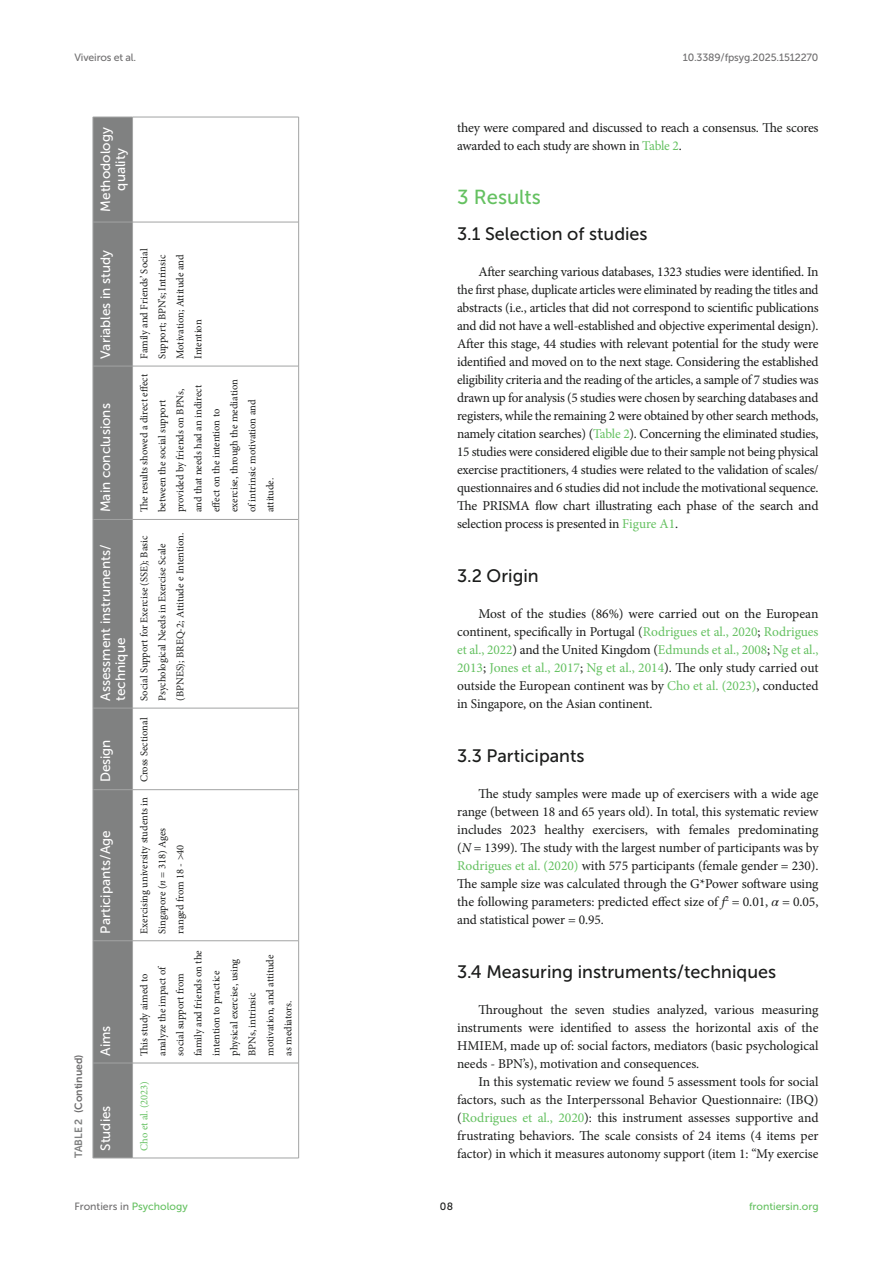
<style>
.page{position:relative;width:893px;height:1263px;background:#fff}
.page>*{position:absolute;margin:0;border:0;box-sizing:border-box;transform-origin:0 0}
.HEAD_1{font:20.25px "Museo Sans 500";color:#65c161}
.HEAD_2{font:18px "Museo Sans 500";color:#1b1c1b}
.HEAD_2_after_HEAD_1{font:18px "Museo Sans 500";color:#1b1c1b}
.TEXT{font:13.5px/18px "Minion Pro";letter-spacing:-.01em;color:#1b1c1b;text-align:justify}
.TB_CH{font:13.5px/15px "Museo Sans 500";color:#fff}
.TB_TX{font:10.5px/18px "Minion Pro";color:#1b1c1b}
.t1{font:10.5px "Museo Sans 500";letter-spacing:-.015em;color:#706f70}
.t2{font:10.5px "Museo Sans 500";color:#65c161}
.TB_TX-2{font:10.5px "Minion Pro";color:#65c161}
.TT_NO_RULE{font:10.5px "Museo Sans 700";color:#706f70}
.TT_NO_RULE-2{font:10.5px "Museo Sans 700";color:#7e7f7f}
.t3{font:10.5px "Museo Sans 500";color:#1b1c1b}
.s1{font-style:italic}
.s2{color:#65c161}
.s3{font-family:"STIX General";font-style:italic}
</style>
<div class="page">
<div style="left:94px;top:118px;width:38px;height:1040px;background:#808181"></div>
<hr style="left:298px;top:222px;width:1px;height:144px;background:#a2a3a3">
<hr style="left:133px;top:366px;width:165px;height:1px;background:#a2a3a3">
<hr style="left:298px;top:366px;width:1px;height:153px;background:#a2a3a3">
<hr style="left:133px;top:519px;width:165px;height:1px;background:#a2a3a3">
<hr style="left:298px;top:519px;width:1px;height:189px;background:#a2a3a3">
<hr style="left:133px;top:708px;width:165px;height:1px;background:#a2a3a3">
<hr style="left:298px;top:708px;width:1px;height:82px;background:#a2a3a3">
<hr style="left:133px;top:789px;width:165px;height:1px;background:#a2a3a3">
<hr style="left:298px;top:790px;width:1px;height:151px;background:#a2a3a3">
<hr style="left:133px;top:940px;width:165px;height:1px;background:#a2a3a3">
<hr style="left:298px;top:941px;width:1px;height:122px;background:#a2a3a3">
<hr style="left:133px;top:222px;width:165px;height:1px;background:#a2a3a3">
<hr style="left:133px;top:117px;width:165px;height:1px;background:#a2a3a3">
<hr style="left:298px;top:117px;width:1px;height:105px;background:#a2a3a3">
<hr style="left:133px;top:1158px;width:165px;height:1px;background:#a2a3a3">
<hr style="left:133px;top:1063px;width:165px;height:1px;background:#a2a3a3">
<hr style="left:298px;top:1063px;width:1px;height:95px;background:#a2a3a3">
<hr style="left:93px;top:941px;width:1px;height:122px;background:#a2a3a3">
<hr style="left:132px;top:941px;width:1px;height:122px;background:#a2a3a3">
<hr style="left:93px;top:790px;width:1px;height:151px;background:#a2a3a3">
<hr style="left:93px;top:940px;width:39px;height:1px;background:#a2a3a3">
<hr style="left:132px;top:790px;width:1px;height:151px;background:#a2a3a3">
<hr style="left:93px;top:708px;width:1px;height:82px;background:#a2a3a3">
<hr style="left:93px;top:789px;width:39px;height:1px;background:#a2a3a3">
<hr style="left:132px;top:708px;width:1px;height:82px;background:#a2a3a3">
<hr style="left:93px;top:519px;width:1px;height:189px;background:#a2a3a3">
<hr style="left:93px;top:708px;width:39px;height:1px;background:#a2a3a3">
<hr style="left:132px;top:519px;width:1px;height:189px;background:#a2a3a3">
<hr style="left:93px;top:366px;width:1px;height:153px;background:#a2a3a3">
<hr style="left:93px;top:519px;width:39px;height:1px;background:#a2a3a3">
<hr style="left:132px;top:366px;width:1px;height:153px;background:#a2a3a3">
<hr style="left:93px;top:222px;width:1px;height:144px;background:#a2a3a3">
<hr style="left:93px;top:366px;width:39px;height:1px;background:#a2a3a3">
<hr style="left:132px;top:222px;width:1px;height:144px;background:#a2a3a3">
<hr style="left:93px;top:117px;width:1px;height:105px;background:#a2a3a3">
<hr style="left:93px;top:222px;width:39px;height:1px;background:#a2a3a3">
<hr style="left:93px;top:117px;width:39px;height:1px;background:#a2a3a3">
<hr style="left:132px;top:117px;width:1px;height:105px;background:#a2a3a3">
<hr style="left:93px;top:1063px;width:1px;height:95px;background:#a2a3a3">
<hr style="left:93px;top:1158px;width:39px;height:1px;background:#a2a3a3">
<hr style="left:93px;top:1063px;width:39px;height:1px;background:#a2a3a3">
<hr style="left:132px;top:1063px;width:1px;height:95px;background:#a2a3a3">
<p class="t1" style="left:74px;top:51px;width:63px">Viveiros et al.</p>
<p class="t1" style="left:683px;top:51px;width:137px">10.3389/fpsyg.2025.1512270</p>
<p class="TT_NO_RULE" style="left:73px;top:1113px;width:60px;rotate:-90deg">(Continued)</p>
<p class="TT_NO_RULE-2" style="left:73px;top:1158px;width:41px;rotate:-90deg">TABLE 2</p>
<p class="TB_CH" style="left:98px;top:212px;width:86px;text-align:center;rotate:-90deg">Methodology quality</p>
<p class="TB_CH" style="left:98px;top:359px;width:110px;rotate:-90deg">Variables in study</p>
<p class="TB_CH" style="left:98px;top:512px;width:110px;rotate:-90deg">Main conclusions</p>
<p class="TB_CH" style="left:98px;top:701px;width:158px;rotate:-90deg">Assessment instruments/ technique</p>
<p class="TB_CH" style="left:98px;top:782px;width:45px;rotate:-90deg">Design</p>
<p class="TB_CH" style="left:98px;top:933px;width:105px;rotate:-90deg">Participants/Age</p>
<p class="TB_CH" style="left:98px;top:1056px;width:32px;rotate:-90deg">Aims</p>
<p class="TB_CH" style="left:98px;top:1151px;width:47px;rotate:-90deg">Studies</p>
<p class="TB_TX" style="left:135px;top:359px;width:112px;rotate:-90deg">Family and Friends’ Social<br>Support; BPN’s; Intrinsic<br>Motivation; Attitude and<br>Intention</p>
<p class="TB_TX" style="left:135px;top:512px;width:139px;rotate:-90deg">The results showed a direct effect between the social support provided by friends on BPNs, and that needs had an indirect effect on the intention to exercise, through the mediation of intrinsic motivation and attitude.</p>
<p class="TB_TX" style="left:135px;top:701px;width:170px;rotate:-90deg">Social Support for Exercise (SSE); Basic<br>Psychological Needs in Exercise Scale (BPNES); BREQ-2; Attitude e Intention.</p>
<p class="TB_TX" style="left:135px;top:782px;width:66px;rotate:-90deg">Cross Sectional</p>
<p class="TB_TX" style="left:135px;top:933px;width:138px;rotate:-90deg">Exercising university students in<br>Singapore (<span class="s1">n</span> = 318) Ages ranged from 18 - &gt;40</p>
<p class="TB_TX" style="left:135px;top:1056px;width:107px;rotate:-90deg">This study aimed to analyze the impact of social support from family and friends on the intention to practice physical exercise, using<br>BPNs, intrinsic motivation, and attitude as mediators.</p>
<p class="TB_TX-2" style="left:137px;top:1151px;width:71px;rotate:-90deg">Cho et al. (2023)</p>
<p class="TEXT" style="left:457px;top:119px;width:363px">they were compared and discussed to reach a consensus. The scores awarded to each study are shown in <span class="s2">Table 2</span>.</p>
<p class="HEAD_1" style="left:457px;top:186px;width:85px">3 Results</p>
<p class="HEAD_2_after_HEAD_1" style="left:457px;top:224px;width:192px">3.1 Selection of studies</p>
<p class="TEXT" style="left:457px;top:263px;width:363px;text-indent:21px">After searching various databases, 1323 studies were identified. In the first phase, duplicate articles were eliminated by reading the titles and abstracts (i.e., articles that did not correspond to scientific publications and did not have a well-established and objective experimental design).<br>After this stage, 44 studies with relevant potential for the study were identified and moved on to the next stage. Considering the established eligibility criteria and the reading of the articles, a sample of 7 studies was drawn up for analysis (5 studies were chosen by searching databases and registers, while the remaining 2 were obtained by other search methods, namely citation searches) (<span class="s2">Table 2</span>). Concerning the eliminated studies, 15 studies were considered eligible due to their sample not being physical exercise practitioners, 4 studies were related to the validation of scales/ questionnaires and 6 studies did not include the motivational sequence.<br>The PRISMA flow chart illustrating each phase of the search and selection process is presented in <span class="s2">Figure A1</span>.</p>
<p class="HEAD_2" style="left:457px;top:566px;width:83px">3.2 Origin</p>
<p class="TEXT" style="left:457px;top:605px;width:363px;text-indent:21px">Most of the studies (86%) were carried out on the European continent, specifically in Portugal (<span class="s2">Rodrigues et al., 2020</span>; <span class="s2">Rodrigues et al., 2022</span>) and the United Kingdom (<span class="s2">Edmunds et al., 2008</span>; <span class="s2">Ng et al., 2013</span>; <span class="s2">Jones et al., 2017</span>; <span class="s2">Ng et al., 2014</span>). The only study carried out outside the European continent was by <span class="s2">Cho et al. (2023)</span>, conducted in Singapore, on the Asian continent.</p>
<p class="HEAD_2" style="left:457px;top:746px;width:129px">3.3 Participants</p>
<p class="TEXT" style="left:457px;top:785px;width:363px;text-indent:21px">The study samples were made up of exercisers with a wide age range (between 18 and 65 years old). In total, this systematic review includes 2023 healthy exercisers, with females predominating (<span class="s1">N</span> = 1399). The study with the largest number of participants was by <span class="s2">Rodrigues et al. (2020)</span> with 575 participants (female gender = 230).<br>The sample size was calculated through the G*Power software using the following parameters: predicted effect size of <span class="s1">f</span><sup>2</sup> = 0.01, <span class="s3">α</span> = 0.05, and statistical power = 0.95.</p>
<p class="HEAD_2" style="left:457px;top:962px;width:321px">3.4 Measuring instruments/techniques</p>
<p class="TEXT" style="left:457px;top:1001px;width:363px;text-indent:21px">Throughout the seven studies analyzed, various measuring instruments were identified to assess the horizontal axis of the HMIEM, made up of: social factors, mediators (basic psychological needs - BPN’s), motivation and consequences.</p>
<p class="TEXT" style="left:457px;top:1073px;width:363px;text-indent:21px">In this systematic review we found 5 assessment tools for social factors, such as the Interperssonal Behavior Questionnaire: (IBQ) (<span class="s2">Rodrigues et al., 2020</span>): this instrument assesses supportive and frustrating behaviors. The scale consists of 24 items (4 items per</p>
<p class="TEXT" style="left:457px;top:1145px;width:363px">factor) in which it measures autonomy support (item 1: “My exercise</p>
<p class="t1" style="left:74px;top:1200px;width:115px">Frontiers in <span class="s2">Psychology</span></p>
<p class="t3" style="left:440px;top:1200px;width:15px">08</p>
<p class="t2" style="left:749px;top:1200px;width:71px">frontiersin.org</p>
</div>
